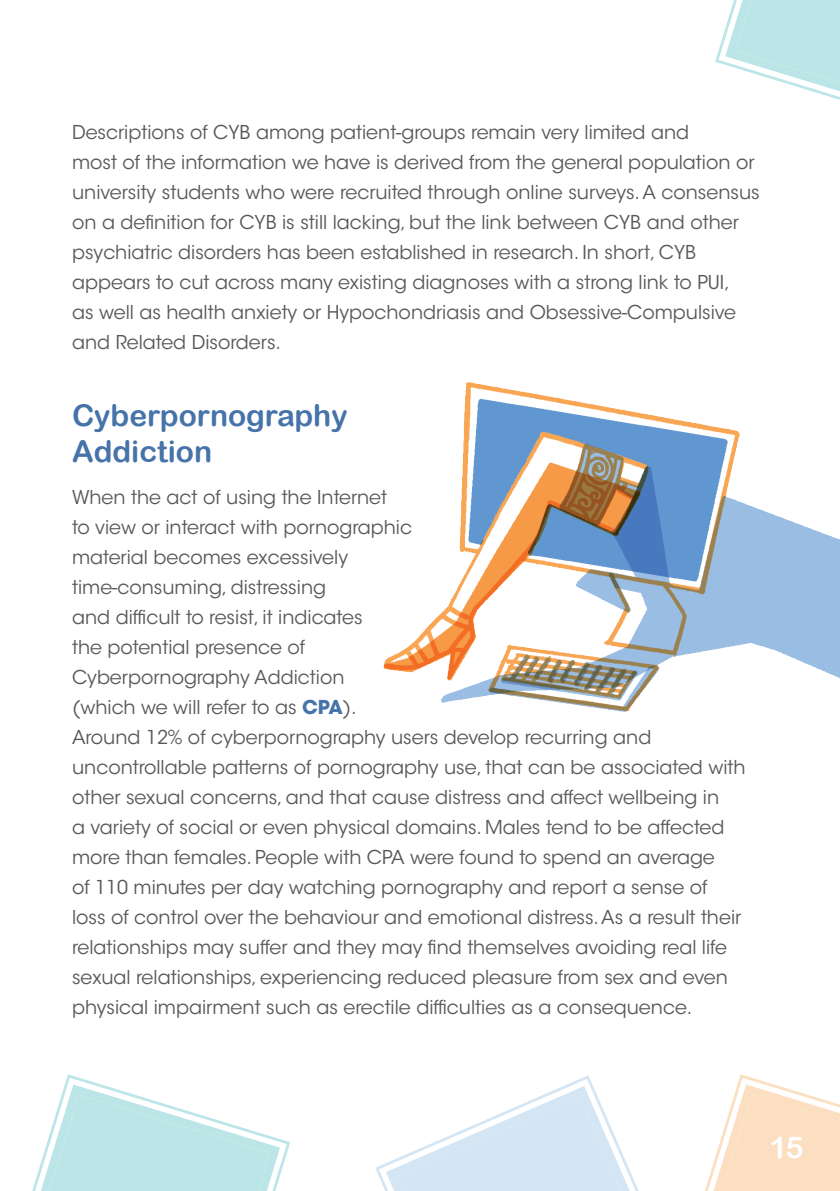
<style>
.page{position:relative;width:840px;height:1191px;background:#fff}
.page>*{position:absolute;margin:0;border:0;box-sizing:border-box;transform-origin:0 0}
.t1{font:30px/36px "Arial Rounded MT Bold";color:#4673a9}
.t2{font:30px "Arial Rounded MT Bold";color:#fff}
.t3{font:19px/30px "ITC Avant Garde Std";color:#57585a}
.s1{font-weight:700;color:#4673a9}
</style>
<div class="page">
<svg style="left:375px;top:1074px;width:464px;height:117px"></svg>
<svg style="left:32px;top:1074px;width:258px;height:117px"></svg>
<hr style="left:0;top:0;width:1px;height:1083px;background:#e0ebf6">
<svg style="left:715px;top:0;width:124px;height:100px"></svg>
<img style="left:383px;top:382px;width:456px;height:330px">
<p class="t3" style="left:72px;top:117px;width:688px">Descriptions of CYB among patient-groups remain very limited and<br>most of the information we have is derived from the general population or university students who were recruited through online surveys. A consensus on a definition for CYB is still lacking, but the link between CYB and other psychiatric disorders has been established in research. In short, CYB appears to cut across many existing diagnoses with a strong link to PUI,<br>as well as health anxiety or Hypochondriasis and Obsessive-Compulsive and Related Disorders.</p>
<p class="t1" style="left:72px;top:397px;width:277px">Cyberpornography<br>Addiction</p>
<p class="t3" style="left:72px;top:482px;width:674px">When the act of using the Internet<br>to view or interact with pornographic<br>material becomes excessively<br>time-consuming, distressing<br>and difficult to resist, it indicates<br>the potential presence of<br>Cyberpornography Addiction<br>(which we will refer to as <span class="s1">CPA</span>).<br>Around 12% of cyberpornography users develop recurring and uncontrollable patterns of pornography use, that can be associated with other sexual concerns, and that cause distress and affect wellbeing in<br>a variety of social or even physical domains. Males tend to be affected more than females. People with CPA were found to spend an average<br>of 110 minutes per day watching pornography and report a sense of loss of control over the behaviour and emotional distress. As a result their relationships may suffer and they may find themselves avoiding real life sexual relationships, experiencing reduced pleasure from sex and even physical impairment such as erectile difficulties as a consequence.</p>
<h1 class="t2" style="left:769px;top:1129px;width:36px">15</h1>
</div>
